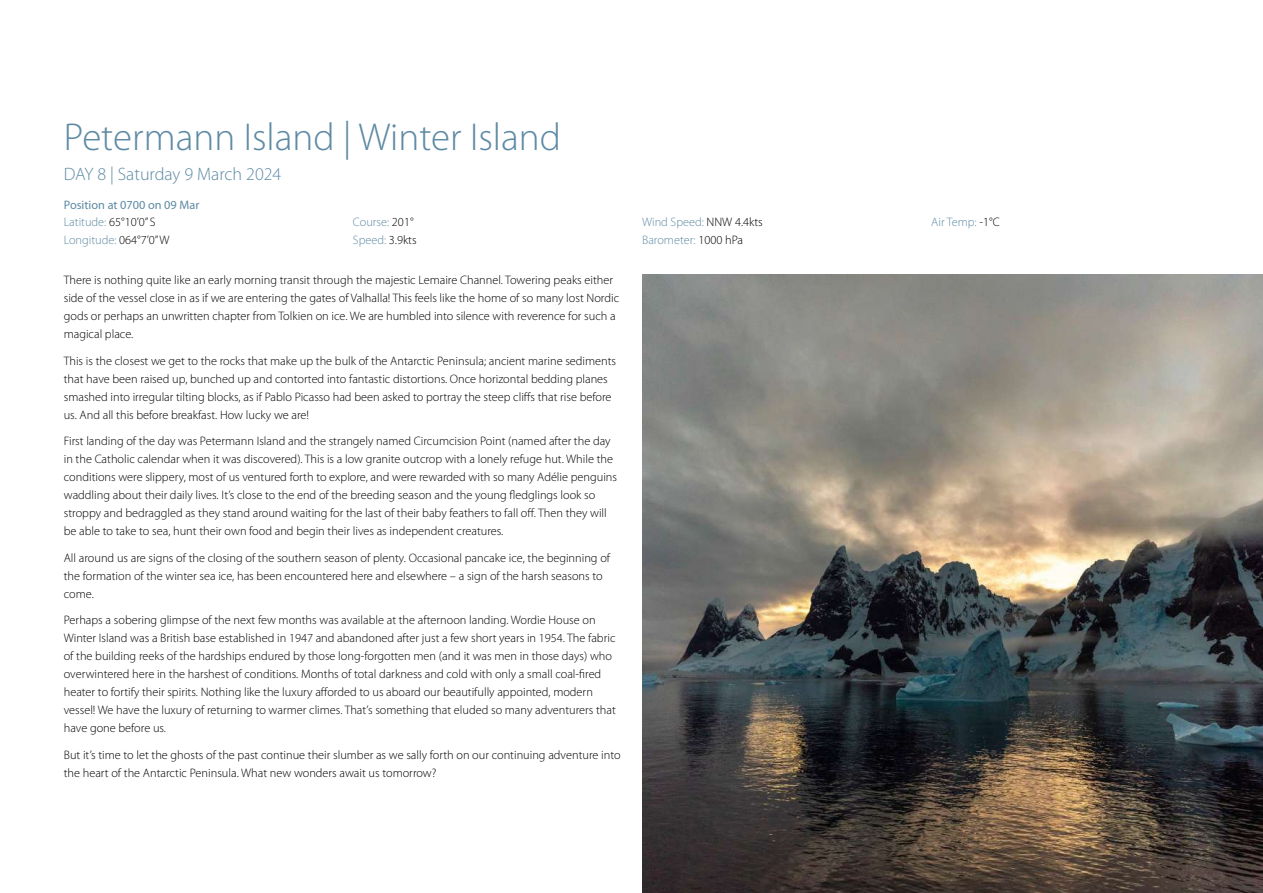
<style>
.page{position:relative;width:1263px;height:893px;background:#fff}
.page>*{position:absolute;margin:0;border:0;box-sizing:border-box;transform-origin:0 0}
.t1{font:300 39px "Myriad Pro";color:#5e8aa4}
.t2{font:300 18px "Myriad Pro";color:#5e8aa4}
.t3{font:300 12.3px/18px "Myriad Pro";color:#000}
.t4{font:300 12.3px/18px "Myriad Pro";color:#5e8aa4}
.t5{font:12.3px/18px "Myriad Pro";color:#5e8aa4}
.s1{font-weight:300}
.s2{font-weight:300;color:#000}
.s3{color:#000}
</style>
<div class="page">
<img style="left:642px;top:275px;width:621px;height:618px">
<h1 class="t1" style="left:64px;top:115px;width:499px">Petermann Island | Winter Island</h1>
<h2 class="t2" style="left:64px;top:164px;width:219px">DAY 8 | Saturday 9 March 2024</h2>
<p class="t5" style="left:64px;top:195px;width:137px">Position at 0700 on 09 Mar<br><span class="s1">Latitude:</span> <span class="s2">65°10’0” S<br></span><span class="s1">Longitude:</span> <span class="s2">064°7’0” W</span></p>
<p class="t4" style="left:353px;top:214px;width:65px">Course: <span class="s3">201°<br></span>Speed: <span class="s3">3.9kts</span></p>
<p class="t4" style="left:642px;top:214px;width:122px">Wind Speed: <span class="s3">NNW 4.4kts<br></span>Barometer: <span class="s3">1000 hPa</span></p>
<p class="t4" style="left:931px;top:214px;width:70px">Air Temp: <span class="s3">-1°C</span></p>
<p class="t3" style="left:64px;top:271px;width:557px">There is nothing quite like an early morning transit through the majestic Lemaire Channel. Towering peaks either side of the vessel close in as if we are entering the gates of Valhalla! This feels like the home of so many lost Nordic gods or perhaps an unwritten chapter from Tolkien on ice. We are humbled into silence with reverence for such a magical place.</p>
<p class="t3" style="left:64px;top:352px;width:554px">This is the closest we get to the rocks that make up the bulk of the Antarctic Peninsula; ancient marine sediments that have been raised up, bunched up and contorted into fantastic distortions. Once horizontal bedding planes smashed into irregular tilting blocks, as if Pablo Picasso had been asked to portray the steep cliffs that rise before us. And all this before breakfast. How lucky we are!</p>
<p class="t3" style="left:64px;top:432px;width:555px">First landing of the day was Petermann Island and the strangely named Circumcision Point (named after the day in the Catholic calendar when it was discovered). This is a low granite outcrop with a lonely refuge hut. While the conditions were slippery, most of us ventured forth to explore, and were rewarded with so many Adélie penguins waddling about their daily lives. It’s close to the end of the breeding season and the young fledglings look so stroppy and bedraggled as they stand around waiting for the last of their baby feathers to fall off. Then they will be able to take to sea, hunt their own food and begin their lives as independent creatures.</p>
<p class="t3" style="left:64px;top:549px;width:548px">All around us are signs of the closing of the southern season of plenty. Occasional pancake ice, the beginning of the formation of the winter sea ice, has been encountered here and elsewhere – a sign of the harsh seasons to come.</p>
<p class="t3" style="left:64px;top:611px;width:554px">Perhaps a sobering glimpse of the next few months was available at the afternoon landing. Wordie House on Winter Island was a British base established in 1947 and abandoned after just a few short years in 1954. The fabric of the building reeks of the hardships endured by those long-forgotten men (and it was men in those days) who overwintered here in the harshest of conditions. Months of total darkness and cold with only a small coal-fired heater to fortify their spirits. Nothing like the luxury afforded to us aboard our beautifully appointed, modern vessel! We have the luxury of returning to warmer climes. That’s something that eluded so many adventurers that have gone before us.</p>
<p class="t3" style="left:64px;top:746px;width:558px">But it’s time to let the ghosts of the past continue their slumber as we sally forth on our continuing adventure into the heart of the Antarctic Peninsula. What new wonders await us tomorrow?</p>
</div>
